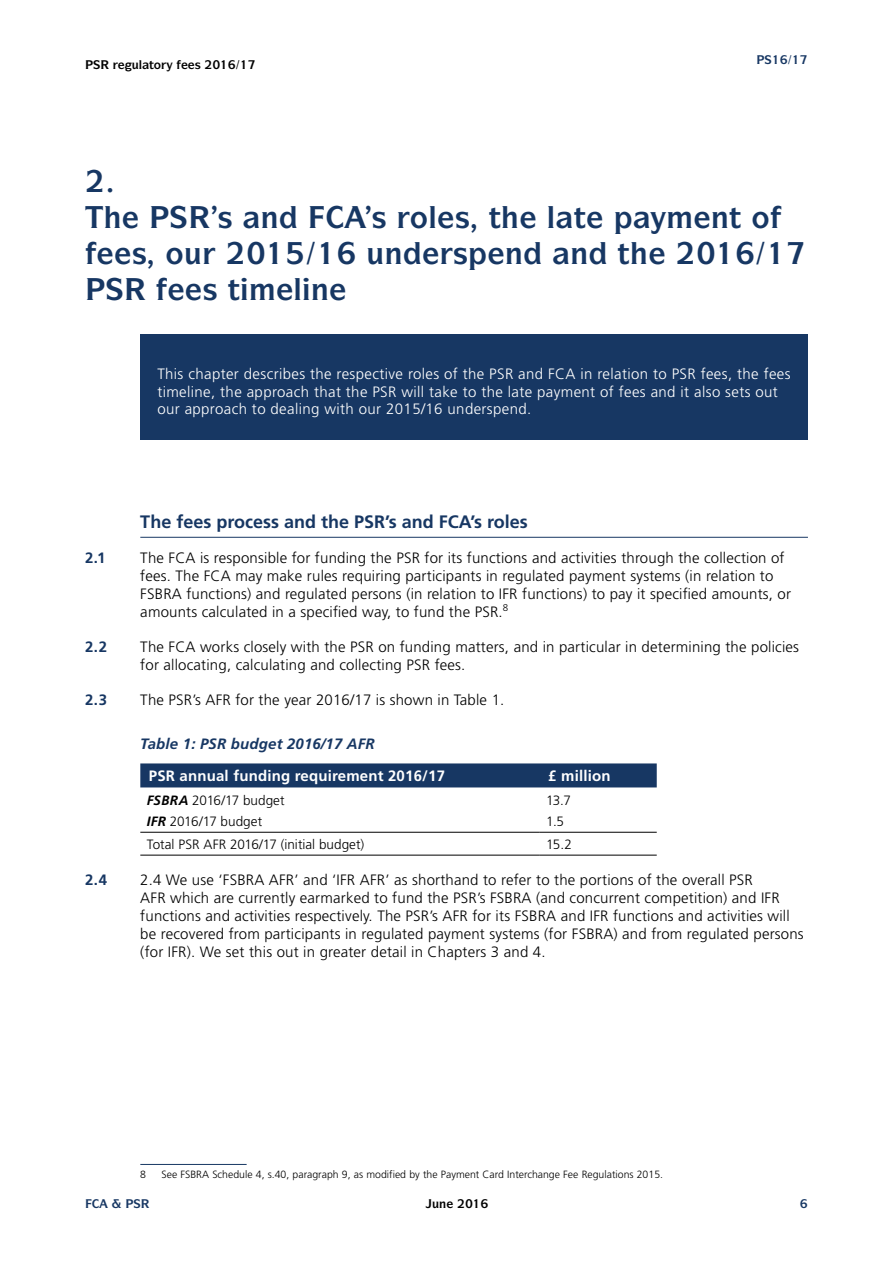
<style>
.page{position:relative;width:893px;height:1263px;background:#fff}
.page>*{position:absolute;margin:0;border:0;box-sizing:border-box;transform-origin:0 0}
.t1{font:700 30px "ITC Symbol Std";color:#173763}
.t2{font:700 18px "Frutiger LT Std";color:#173763}
.t3{font:300 15px/18px "Frutiger LT Std";letter-spacing:.01em;color:#000}
.t4{font:300 15px/17.2px "Frutiger LT Std";letter-spacing:.025em;color:#fff}
.t5{font:700 15px "Frutiger LT Std";letter-spacing:.01em;color:#fff}
.t6{font:italic 700 15px "Frutiger LT Std";letter-spacing:.01em;color:#173763}
.t7{font:700 15px "Frutiger LT Std";color:#173763}
.t8{font:300 13.5px/20.7px "Frutiger LT Std";color:#000}
.t9{font:700 12px "ITC Symbol Std";color:#000}
.t10{font:300 10.5px "Frutiger LT Std";color:#000}
.s1{font-weight:700;font-style:italic}
</style>
<div class="page">
<hr style="left:140px;top:537px;width:668px;height:1px;background:#173763">
<div style="left:140px;top:334px;width:668px;height:105px;background:#173763"></div>
<div style="left:140px;top:763px;width:517px;height:24px;background:#173763"></div>
<hr style="left:140px;top:832px;width:400px;height:1px;background:#000">
<hr style="left:540px;top:832px;width:117px;height:1px;background:#000">
<hr style="left:140px;top:855px;width:400px;height:1px;background:#000">
<hr style="left:540px;top:855px;width:117px;height:1px;background:#000">
<hr style="left:140px;top:1164px;width:107px;height:1px;background:#173763">
<p class="t9" style="left:132px;top:57px;width:31px">◆● ▼□</p>
<h1 class="t1" style="left:132px;top:234px;width:72px">▲ □◆</h1>
<h1 class="t1" style="left:372px;top:198px;width:131px">▲ □● ▲ ▼</h1>
<h1 class="t1" style="left:711px;top:198px;width:60px">■▼ □</h1>
<p class="t4" style="left:157px;top:366px;width:635px">This chapter describes the respective roles of the PSR and FCA in relation to PSR fees, the fees timeline, the approach that the PSR will take to the late payment of fees and it also sets out our approach to dealing with our 2015/16 underspend.</p>
<p class="t2" style="left:140px;top:512px;width:389px">The fees process and the PSR’s and FCA’s roles</p>
<p class="t7" style="left:85px;top:549px;width:22px">2.1</p>
<p class="t3" style="left:140px;top:549px;width:652px">The FCA is responsible for funding the PSR for its functions and activities through the collection of fees. The FCA may make rules requiring participants in regulated payment systems (in relation to FSBRA functions) and regulated persons (in relation to IFR functions) to pay it specified amounts, or amounts calculated in a specified way, to fund the PSR.<sup>8</sup></p>
<p class="t7" style="left:85px;top:638px;width:24px">2.2</p>
<p class="t3" style="left:140px;top:638px;width:660px">The FCA works closely with the PSR on funding matters, and in particular in determining the policies for allocating, calculating and collecting PSR fees.</p>
<p class="t7" style="left:85px;top:691px;width:24px">2.3</p>
<p class="t3" style="left:140px;top:691px;width:366px">The PSR’s AFR for the year 2016/17 is shown in Table 1.</p>
<p class="t6" style="left:140px;top:735px;width:236px">Table 1: PSR budget 2016/17 AFR</p>
<p class="t5" style="left:149px;top:767px;width:298px">PSR annual funding requirement 2016/17</p>
<p class="t5" style="left:548px;top:767px;width:64px">£ million</p>
<p class="t8" style="left:147px;top:790px;width:139px"><span class="s1">FSBRA</span> 2016/17 budget<br><span class="s1">IFR</span> 2016/17 budget</p>
<p class="t8" style="left:546px;top:790px;width:26px">13.7<br>1.5</p>
<p class="t8" style="left:147px;top:834px;width:219px">Total PSR AFR 2016/17 (initial budget)</p>
<p class="t8" style="left:546px;top:834px;width:27px">15.2</p>
<p class="t7" style="left:85px;top:870px;width:23px">2.4</p>
<p class="t3" style="left:140px;top:870px;width:665px">2.4 We use ‘FSBRA AFR’ and ‘IFR AFR’ as shorthand to refer to the portions of the overall PSR<br>AFR which are currently earmarked to fund the PSR’s FSBRA (and concurrent competition) and IFR functions and activities respectively. The PSR’s AFR for its FSBRA and IFR functions and activities will be recovered from participants in regulated payment systems (for FSBRA) and from regulated persons (for IFR). We set this out in greater detail in Chapters 3 and 4.</p>
<p class="t10" style="left:140px;top:1168px;width:7px">8</p>
<p class="t10" style="left:162px;top:1168px;width:503px">See FSBRA Schedule 4, s.40, paragraph 9, as modified by the Payment Card Interchange Fee Regulations 2015.</p>
</div>
